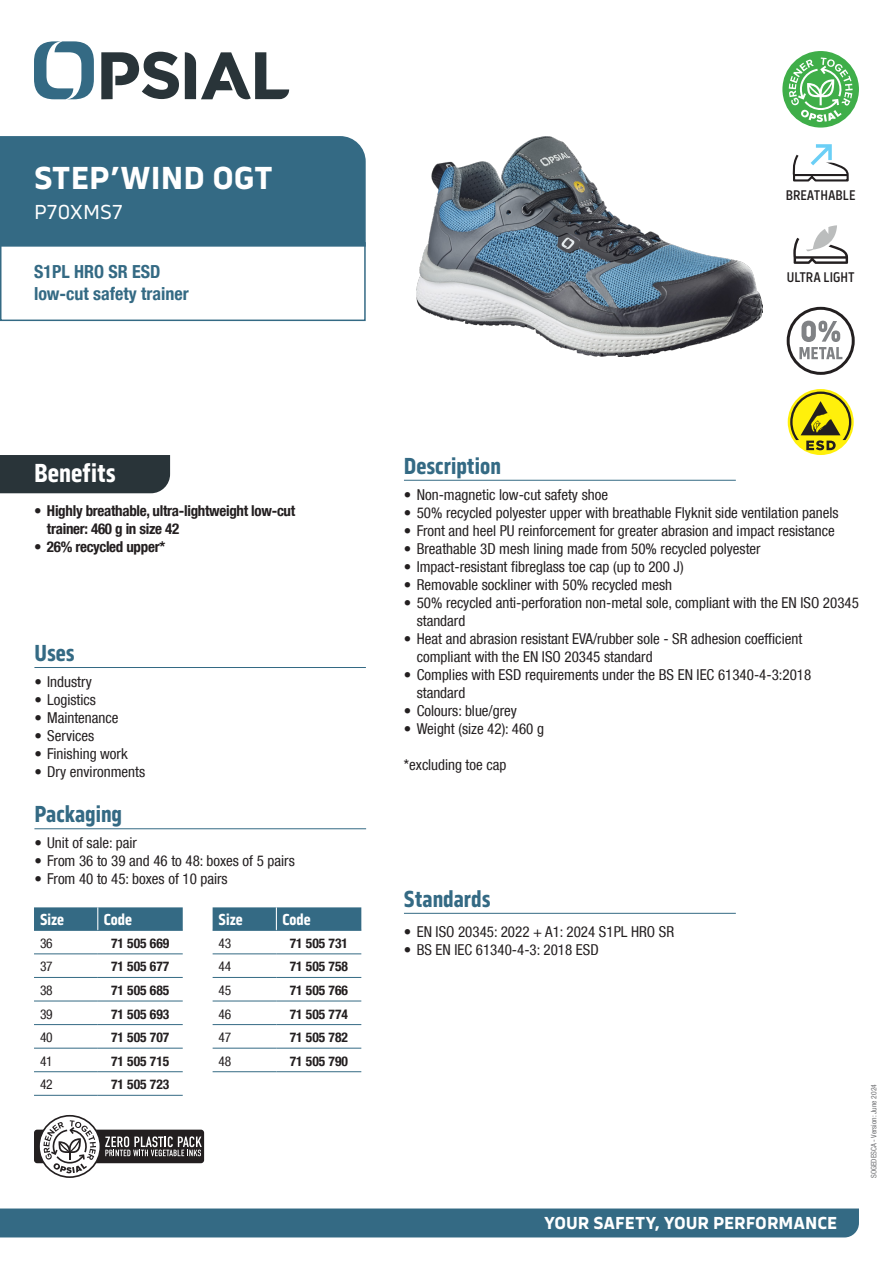
<style>
.page{position:relative;width:893px;height:1263px;background:#fff}
.page>*{position:absolute;margin:0;border:0;box-sizing:border-box;transform-origin:0 0}
.NOM_PRODUIT_NC{font:700 33px "Serca";color:#fff}
.Benefices{font:700 27px "Serca Condensed";color:#fff}
.Sous-titres{font:700 24px "Serca Condensed";color:#346a84}
.Code_P{font:21px "Serca";letter-spacing:-.005em;color:#fff}
.PLUS_PRODUIT{font:700 condensed 18px/21.6px "Helvetica Neue LT Com";color:#346a84}
.t1{font:700 18px "Serca";color:#fff}
.tableauTitre{font:700 16.5px "Serca Condensed";color:#fff}
.Puces_texte_regular{font:condensed 15px/18px "Helvetica Neue LT Com";color:#231f20}
.t2{font:700 condensed 15px/18px "Helvetica Neue LT Com";letter-spacing:-.02em;color:#231f20}
.t3{font:500 14.55px "Serca Condensed";color:#231f20}
.TableauCode{font:700 condensed 13.5px "Helvetica Neue LT Com";color:#231f20}
.tableau{font:condensed 13.5px "Helvetica Neue LT Com";letter-spacing:-.02em;color:#231f20}
.Date{font:condensed 7.5px "Helvetica Neue LT Com";color:#6c6d70}
</style>
<div class="page">
<svg style="left:34px;top:41px;width:60px;height:58px"></svg>
<svg style="left:185px;top:52px;width:104px;height:48px"></svg>
<svg style="left:101px;top:52px;width:78px;height:47px"></svg>
<div style="left:0;top:1208px;width:859px;height:29px;background:#346a84"></div>
<hr style="left:34px;top:930px;width:64px;height:1px;background:#346a84">
<hr style="left:98px;top:930px;width:85px;height:1px;background:#346a84">
<hr style="left:34px;top:953px;width:64px;height:1px;background:#346a84">
<hr style="left:98px;top:953px;width:85px;height:1px;background:#346a84">
<hr style="left:34px;top:977px;width:64px;height:1px;background:#346a84">
<hr style="left:98px;top:977px;width:85px;height:1px;background:#346a84">
<hr style="left:34px;top:1001px;width:64px;height:1px;background:#346a84">
<hr style="left:98px;top:1001px;width:85px;height:1px;background:#346a84">
<hr style="left:34px;top:1024px;width:64px;height:1px;background:#346a84">
<hr style="left:98px;top:1024px;width:85px;height:1px;background:#346a84">
<hr style="left:34px;top:1048px;width:64px;height:1px;background:#346a84">
<hr style="left:98px;top:1048px;width:85px;height:1px;background:#346a84">
<hr style="left:34px;top:1071px;width:64px;height:1px;background:#346a84">
<hr style="left:98px;top:1071px;width:85px;height:1px;background:#346a84">
<hr style="left:34px;top:1095px;width:64px;height:1px;background:#346a84">
<hr style="left:98px;top:1095px;width:85px;height:1px;background:#346a84">
<div style="left:34px;top:907px;width:149px;height:23px;background:#346a84"></div>
<hr style="left:213px;top:930px;width:63px;height:1px;background:#346a84">
<hr style="left:276px;top:930px;width:85px;height:1px;background:#346a84">
<hr style="left:213px;top:953px;width:63px;height:1px;background:#346a84">
<hr style="left:276px;top:953px;width:85px;height:1px;background:#346a84">
<hr style="left:213px;top:977px;width:63px;height:1px;background:#346a84">
<hr style="left:276px;top:977px;width:85px;height:1px;background:#346a84">
<hr style="left:213px;top:1001px;width:63px;height:1px;background:#346a84">
<hr style="left:276px;top:1001px;width:85px;height:1px;background:#346a84">
<hr style="left:213px;top:1024px;width:63px;height:1px;background:#346a84">
<hr style="left:276px;top:1024px;width:85px;height:1px;background:#346a84">
<hr style="left:213px;top:1048px;width:63px;height:1px;background:#346a84">
<hr style="left:276px;top:1048px;width:85px;height:1px;background:#346a84">
<hr style="left:213px;top:1071px;width:63px;height:1px;background:#346a84">
<hr style="left:276px;top:1071px;width:85px;height:1px;background:#346a84">
<div style="left:213px;top:907px;width:148px;height:23px;background:#346a84"></div>
<hr style="left:404px;top:480px;width:332px;height:1px;background:#346a84">
<div style="left:0;top:455px;width:170px;height:38px;background:#293439"></div>
<div style="left:0;top:242px;width:366px;height:79px;border:2px solid #346a84"></div>
<div style="left:0;top:136px;width:366px;height:111px;background:#346a84"></div>
<hr style="left:404px;top:913px;width:332px;height:1px;background:#346a84">
<hr style="left:34px;top:667px;width:332px;height:1px;background:#346a84">
<div style="left:34px;top:1129px;width:170px;height:34px;background:#231f20;border-radius:3px"></div>
<svg style="left:38px;top:1115px;width:164px;height:63px"></svg>
<hr style="left:34px;top:828px;width:332px;height:1px;background:#346a84">
<div style="left:782px;top:51px;width:77px;height:77px;background:#3fae49;border-radius:50%"></div>
<svg style="left:789px;top:57px;width:64px;height:65px"></svg>
<svg style="left:788px;top:389px;width:66px;height:66px"></svg>
<svg style="left:790px;top:391px;width:61px;height:59px;background:#c3b92c"></svg>
<svg style="left:793px;top:225px;width:55px;height:39px"></svg>
<div style="left:787px;top:307px;width:68px;height:68px;border:3px solid #231f20;border-radius:50%"></div>
<svg style="left:799px;top:321px;width:43px;height:38px"></svg>
<img style="left:417px;top:136px;width:345px;height:221px">
<svg style="left:792px;top:144px;width:57px;height:38px"></svg>
<p class="NOM_PRODUIT_NC" style="left:34px;top:158px;width:240px">STEP’WIND OGT</p>
<p class="Code_P" style="left:34px;top:200px;width:91px">P70XMS7</p>
<p class="PLUS_PRODUIT" style="left:34px;top:261px;width:156px">S1PL HRO SR ESD low-cut safety trainer</p>
<p class="t3" style="left:786px;top:187px;width:71px">BREATHABLE</p>
<p class="t3" style="left:787px;top:269px;width:69px">ULTRA LIGHT</p>
<p class="Benefices" style="left:34px;top:458px;width:83px">Benefits</p>
<p class="t2" style="left:47px;top:501px;width:250px;text-indent:-13px">• Highly breathable, ultra-lightweight low-cut trainer: 460 g in size 42</p>
<p class="t2" style="left:34px;top:537px;width:133px">• 26% recycled upper*</p>
<p class="Sous-titres" style="left:34px;top:639px;width:42px">Uses</p>
<p class="Puces_texte_regular" style="left:34px;top:673px;width:59px">• Industry</p>
<p class="Puces_texte_regular" style="left:34px;top:691px;width:63px">• Logistics</p>
<p class="Puces_texte_regular" style="left:34px;top:709px;width:86px">• Maintenance</p>
<p class="Puces_texte_regular" style="left:34px;top:727px;width:61px">• Services</p>
<p class="Puces_texte_regular" style="left:34px;top:745px;width:95px">• Finishing work</p>
<p class="Puces_texte_regular" style="left:34px;top:763px;width:112px">• Dry environments</p>
<p class="Sous-titres" style="left:34px;top:800px;width:89px">Packaging</p>
<p class="Puces_texte_regular" style="left:34px;top:834px;width:104px">• Unit of sale: pair</p>
<p class="Puces_texte_regular" style="left:34px;top:852px;width:262px">• From 36 to 39 and 46 to 48: boxes of 5 pairs</p>
<p class="Puces_texte_regular" style="left:34px;top:870px;width:195px">• From 40 to 45: boxes of 10 pairs</p>
<p class="tableauTitre" style="left:40px;top:910px;width:26px">Size</p>
<p class="tableauTitre" style="left:104px;top:910px;width:30px">Code</p>
<p class="tableau" style="left:40px;top:935px;width:14px">36</p>
<p class="TableauCode" style="left:111px;top:935px;width:60px">71 505 669</p>
<p class="tableau" style="left:40px;top:959px;width:14px">37</p>
<p class="TableauCode" style="left:111px;top:958px;width:60px">71 505 677</p>
<p class="tableau" style="left:40px;top:982px;width:14px">38</p>
<p class="TableauCode" style="left:111px;top:982px;width:60px">71 505 685</p>
<p class="tableau" style="left:40px;top:1006px;width:14px">39</p>
<p class="TableauCode" style="left:111px;top:1006px;width:60px">71 505 693</p>
<p class="tableau" style="left:40px;top:1029px;width:14px">40</p>
<p class="TableauCode" style="left:111px;top:1029px;width:60px">71 505 707</p>
<p class="tableau" style="left:40px;top:1053px;width:14px">41</p>
<p class="TableauCode" style="left:111px;top:1053px;width:60px">71 505 715</p>
<p class="tableau" style="left:40px;top:1076px;width:14px">42</p>
<p class="TableauCode" style="left:111px;top:1076px;width:60px">71 505 723</p>
<p class="tableauTitre" style="left:219px;top:910px;width:26px">Size</p>
<p class="tableauTitre" style="left:282px;top:910px;width:30px">Code</p>
<p class="tableau" style="left:219px;top:935px;width:14px">43</p>
<p class="TableauCode" style="left:290px;top:935px;width:60px">71 505 731</p>
<p class="tableau" style="left:219px;top:959px;width:14px">44</p>
<p class="TableauCode" style="left:290px;top:958px;width:60px">71 505 758</p>
<p class="tableau" style="left:219px;top:982px;width:14px">45</p>
<p class="TableauCode" style="left:290px;top:982px;width:60px">71 505 766</p>
<p class="tableau" style="left:219px;top:1006px;width:14px">46</p>
<p class="TableauCode" style="left:290px;top:1006px;width:60px">71 505 774</p>
<p class="tableau" style="left:219px;top:1029px;width:14px">47</p>
<p class="TableauCode" style="left:290px;top:1029px;width:60px">71 505 782</p>
<p class="tableau" style="left:219px;top:1053px;width:14px">48</p>
<p class="TableauCode" style="left:290px;top:1053px;width:60px">71 505 790</p>
<p class="Sous-titres" style="left:404px;top:452px;width:98px">Description</p>
<p class="Puces_texte_regular" style="left:404px;top:485px;width:206px">• Non-magnetic low-cut safety shoe</p>
<p class="Puces_texte_regular" style="left:404px;top:503px;width:436px">• 50% recycled polyester upper with breathable Flyknit side ventilation panels</p>
<p class="Puces_texte_regular" style="left:404px;top:521px;width:432px">• Front and heel PU reinforcement for greater abrasion and impact resistance</p>
<p class="Puces_texte_regular" style="left:404px;top:539px;width:358px">• Breathable 3D mesh lining made from 50% recycled polyester</p>
<p class="Puces_texte_regular" style="left:404px;top:557px;width:281px">• Impact-resistant fibreglass toe cap (up to 200 J)</p>
<p class="Puces_texte_regular" style="left:404px;top:575px;width:270px">• Removable sockliner with 50% recycled mesh</p>
<p class="Puces_texte_regular" style="left:417px;top:593px;width:444px;text-indent:-13px">• 50% recycled anti-perforation non-metal sole, compliant with the EN ISO 20345 standard</p>
<p class="Puces_texte_regular" style="left:417px;top:629px;width:387px;text-indent:-13px">• Heat and abrasion resistant EVA/rubber sole - SR adhesion coefficient compliant with the EN ISO 20345 standard</p>
<p class="Puces_texte_regular" style="left:417px;top:665px;width:396px;text-indent:-13px">• Complies with ESD requirements under the BS EN IEC 61340-4-3:2018 standard</p>
<p class="Puces_texte_regular" style="left:404px;top:701px;width:114px">• Colours: blue/grey</p>
<p class="Puces_texte_regular" style="left:404px;top:719px;width:142px">• Weight (size 42): 460 g</p>
<p class="Puces_texte_regular" style="left:404px;top:755px;width:104px">*excluding toe cap</p>
<p class="Sous-titres" style="left:404px;top:885px;width:88px">Standards</p>
<p class="Puces_texte_regular" style="left:404px;top:923px;width:272px">• EN ISO 20345: 2022 + A1: 2024 S1PL HRO SR</p>
<p class="Puces_texte_regular" style="left:404px;top:941px;width:196px">• BS EN IEC 61340-4-3: 2018 ESD</p>
<p class="t1" style="left:544px;top:1212px;width:295px">YOUR SAFETY, YOUR PERFORMANCE</p>
<p class="Date" style="left:869px;top:1178px;width:95px;rotate:-90deg">SOGEDESCA - Version: June 2024</p>
</div>
